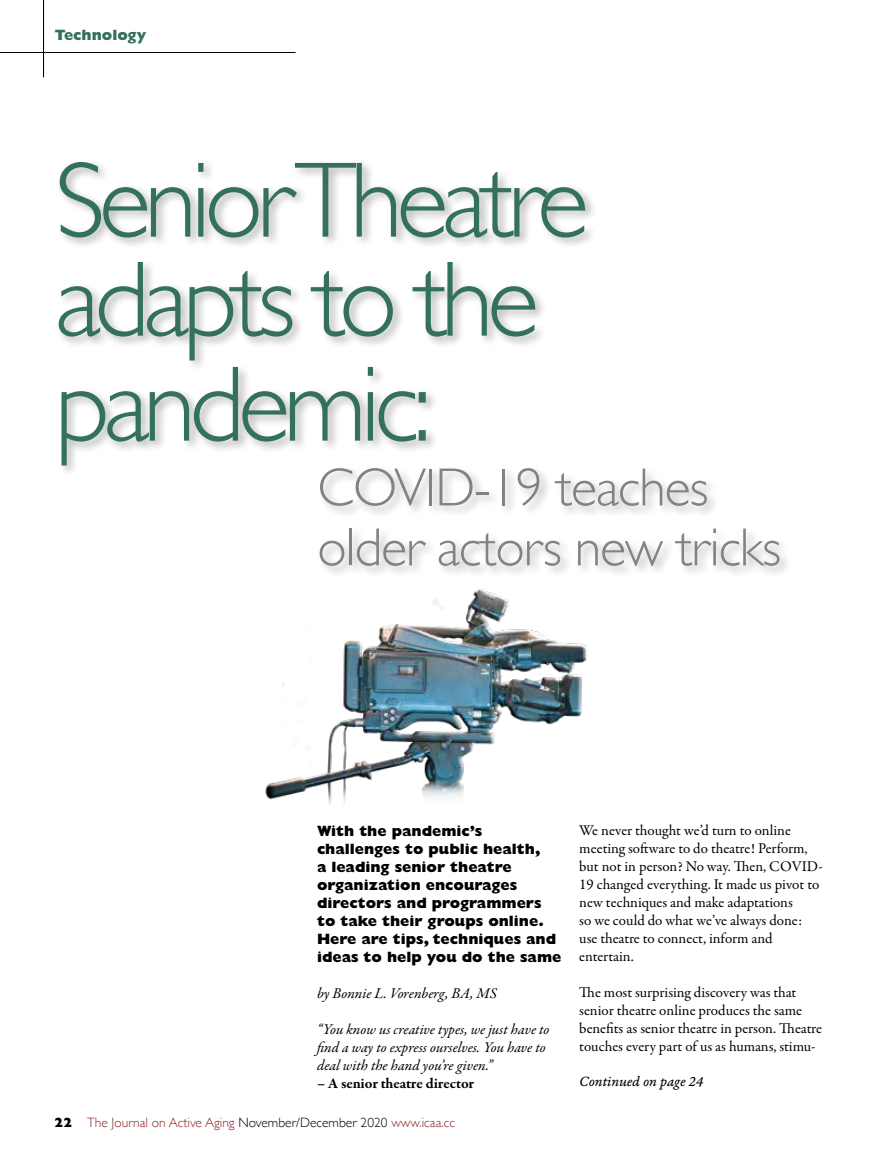
<style>
.page{position:relative;width:878px;height:1161px;background:#fff}
.page>*{position:absolute;margin:0;border:0;box-sizing:border-box;transform-origin:0 0}
.t1{font:300 108px/102px "Gill Sans";letter-spacing:-.06em;color:#34715b}
.t2{font:300 54px/60px "Gill Sans";letter-spacing:-.02em;color:#808285}
.t3{font:15px/18px "Garamond Premr Pro";letter-spacing:-.005em;color:#000}
.t4{font:800 15px/18px "Gill Sans";color:#000}
.t5{font:italic 15px/18px "Garamond Premr Pro";letter-spacing:-.005em;color:#000}
.t6{font:700 15px "Garamond Premr Pro";letter-spacing:-.005em;color:#000}
.t7{font:15px "Garamond Premr Pro It Capt";letter-spacing:-.005em;color:#000}
.t8{font:800 15px "Gill Sans";color:#34715b}
.t9{font:300 13.5px "Gill Sans";color:#8a2529}
.s1{font-weight:800;color:#000}
.s2{color:#000}
</style>
<div class="page">
<div style="left:55px;top:159px;width:737px;height:420px;background:#000;opacity:.3"></div>
<hr style="left:0;top:52px;width:295px;height:1px;background:#000">
<hr style="left:43px;top:0;width:1px;height:77px;background:#000">
<img style="left:265px;top:588px;width:323px;height:217px">
<p class="t8" style="left:55px;top:26px;width:93px">Technology</p>
<h1 class="t1" style="left:55px;top:145px;width:535px">Senior Theatre adapts to the pandemic:</h1>
<h2 class="t2" style="left:317px;top:455px;width:465px">COVID-19 teaches older actors new tricks</h2>
<p class="t4" style="left:317px;top:822px;width:246px">With the pandemic’s challenges to public health,<br>a leading senior theatre organization encourages directors and programmers to take their groups online.<br>Here are tips, techniques and ideas to help you do the same</p>
<p class="t5" style="left:317px;top:985px;width:181px">by Bonnie L. Vorenberg, BA, MS</p>
<p class="t5" style="left:317px;top:1021px;width:234px">“You know us creative types, we just have to find a way to express ourselves. You have to deal with the hand you’re given.”</p>
<p class="t6" style="left:317px;top:1074px;width:158px">– A senior theatre director</p>
<p class="t9" style="left:54px;top:1111px;width:402px"><span class="s1">22</span> The Journal on Active Aging <span class="s2">November/December 2020</span> www.icaa.cc</p>
<p class="t3" style="left:579px;top:822px;width:245px">We never thought we’d turn to online meeting software to do theatre! Perform, but not in person? No way. Then, COVID-19 changed everything. It made us pivot to new techniques and make adaptations<br>so we could do what we’ve always done: use theatre to connect, inform and entertain.</p>
<p class="t3" style="left:579px;top:984px;width:244px">The most surprising discovery was that senior theatre online produces the same benefits as senior theatre in person. Theatre touches every part of us as humans, stimu-</p>
<p class="t7" style="left:579px;top:1073px;width:125px">Continued on page 24</p>
</div>
